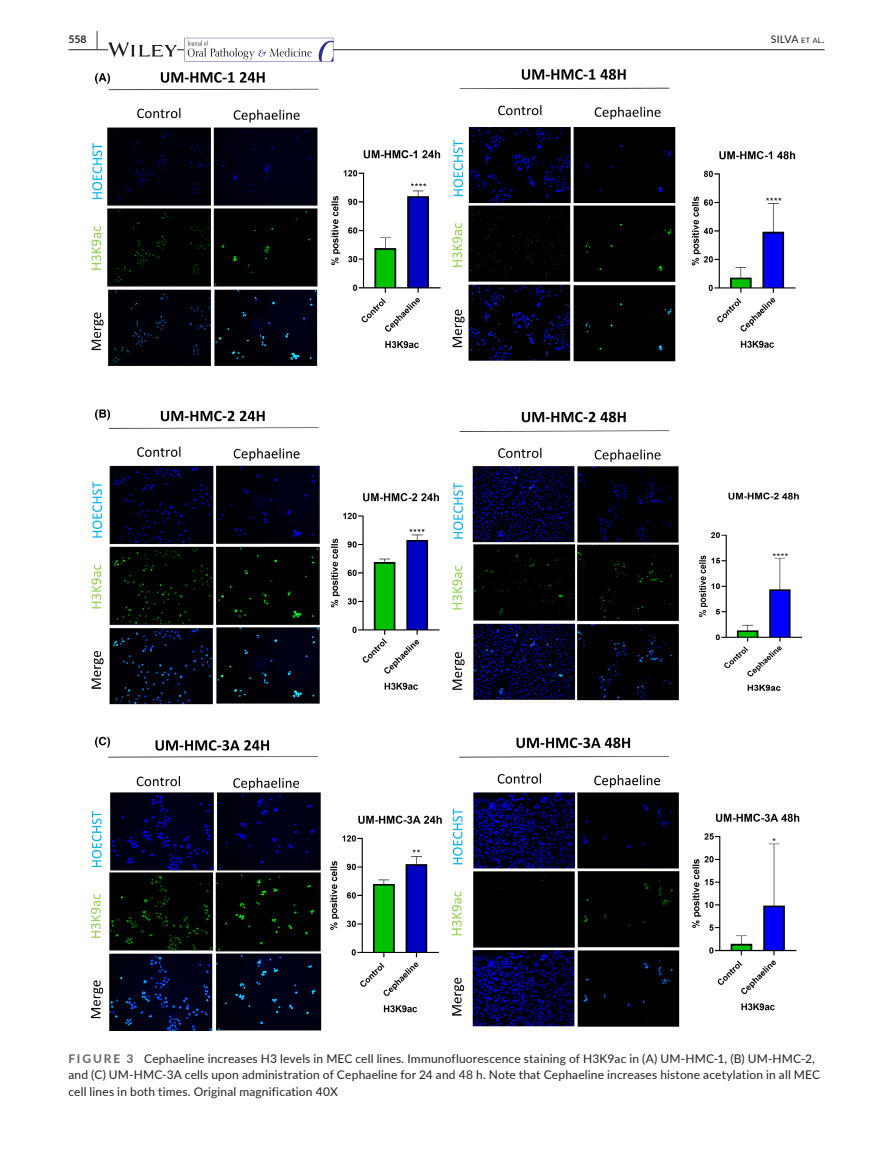
<style>
.page{position:relative;width:893px;height:1174px;background:#fff}
.page>*{position:absolute;margin:0;border:0;box-sizing:border-box;transform-origin:0 0}
.t1{font:12px/16.5px "Lato";letter-spacing:.015em;color:#231f20}
.t2{font:10.5px "Lato";letter-spacing:-.01em;color:#231f20}
.t3{font:700 10.5px "Lato";color:#231f20}
.s1{font-size:19.5px}
.s2{font-size:7.35px}
.s3{font-weight:700;color:#636366}
</style>
<div class="page">
<hr style="left:68px;top:49px;width:756px;height:1px;background:#231f20">
<svg style="left:108px;top:42px;width:69px;height:15px"></svg>
<svg style="left:185px;top:38px;width:148px;height:23px"></svg>
<img style="left:92px;top:69px;width:709px;height:961px">
<p class="t3" style="left:68px;top:31px;width:31px">558 <span class="s1">|</span></p>
<p class="t2" style="left:771px;top:31px;width:55px">SILVA <span class="s2">et al</span>.</p>
<p class="t1" style="left:68px;top:1049px;width:753px"><span class="s3">FIGURE 3</span> Cephaeline increases H3 levels in MEC cell lines. Immunofluorescence staining of H3K9ac in (A) UM-HMC-1, (B) UM-HMC-2, and (C) UM-HMC-3A cells upon administration of Cephaeline for 24 and 48 h. Note that Cephaeline increases histone acetylation in all MEC cell lines in both times. Original magnification 40X</p>
</div>
